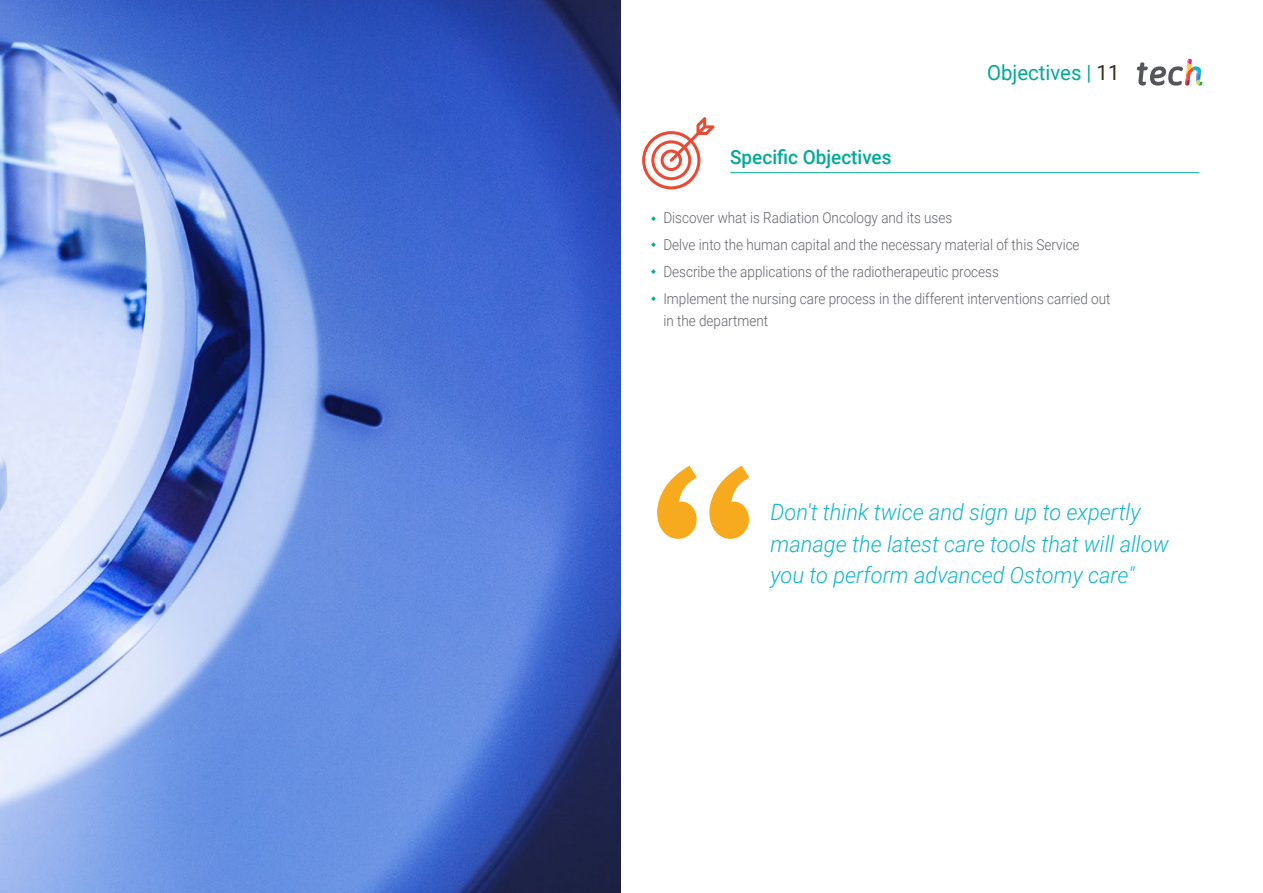
<style>
.page{position:relative;width:1263px;height:893px;background:#fff}
.page>*{position:absolute;margin:0;border:0;box-sizing:border-box;transform-origin:0 0}
.t1{font:italic 300 22.5px/31.5px "Roboto";color:#0fb6cf}
.t2{font:21px "Roboto";color:#00a996}
.t3{font:500 19.5px "Roboto";color:#00a996}
.t4{font:300 15px/26.7px "Roboto";color:#61646a;scale:.9 1}
.s1{color:#312e20}
</style>
<div class="page">
<hr style="left:730px;top:172px;width:469px;height:1px;background:#00a996">
<svg style="left:642px;top:117px;width:72px;height:72px"></svg>
<img style="left:0;top:0;width:621px;height:893px">
<svg style="left:657px;top:466px;width:92px;height:73px"></svg>
<svg style="left:1137px;top:59px;width:65px;height:27px"></svg>
<h3 class="t3" style="left:730px;top:144px;width:163px">Specific Objectives</h3>
<h2 class="t2" style="left:987px;top:57px;width:134px">Objectives | <span class="s1">11</span></h2>
<p class="t4" style="left:663px;top:204px;width:498px">Discover what is Radiation Oncology and its uses<br>Delve into the human capital and the necessary material of this Service Describe the applications of the radiotherapeutic process<br>Implement the nursing care process in the different interventions carried out</p>
<p class="t4" style="left:663px;top:307px;width:118px">in the department</p>
<h1 class="t1" style="left:770px;top:496px;width:400px">Don't think twice and sign up to expertly manage the latest care tools that will allow you to perform advanced Ostomy care"</h1>
</div>
